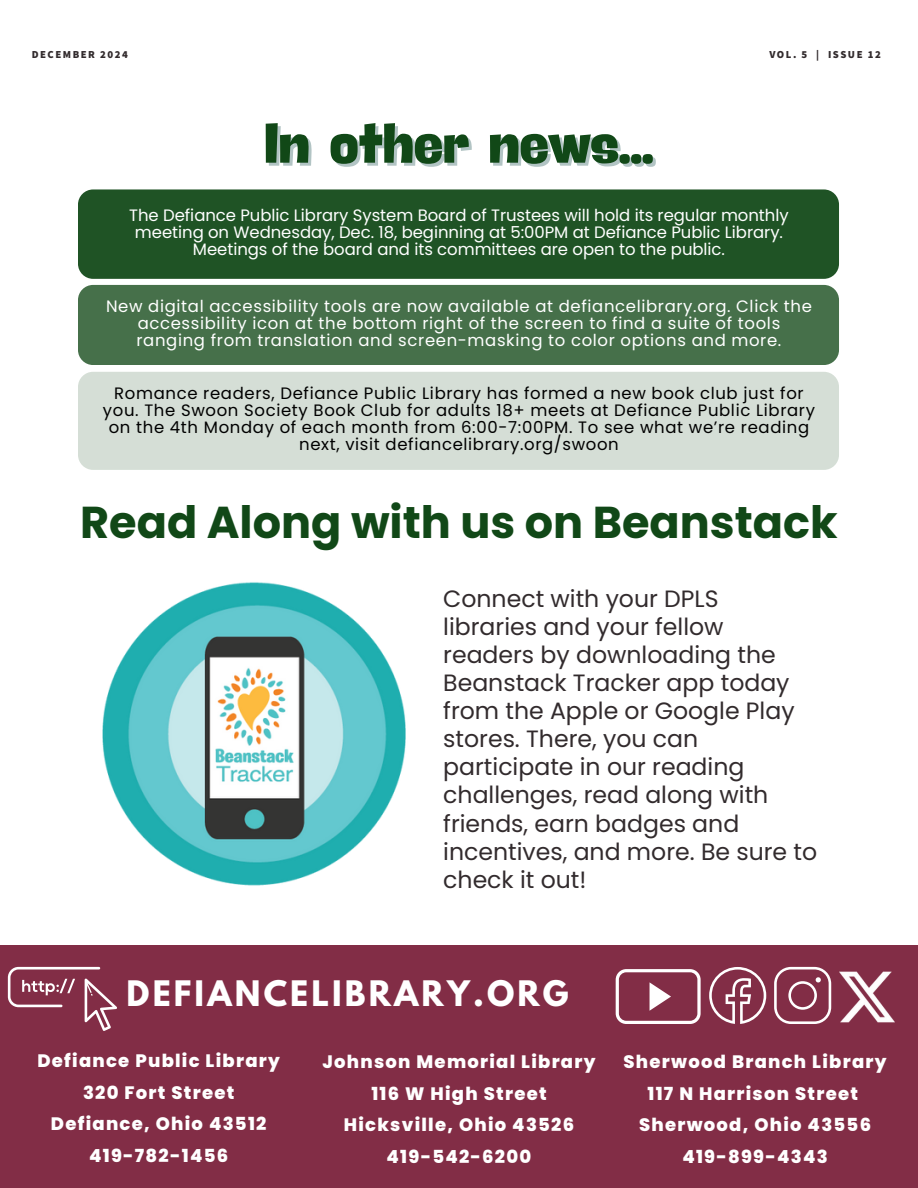
<style>
.page{position:relative;width:918px;height:1188px;background:#fff}
.page>*{position:absolute;margin:0;border:0;box-sizing:border-box;transform-origin:0 0}
.t1{font:56.55px "Negrita Pro";color:#114817}
.t2{font:700 44.55px "Poppins";color:#114817}
.t3{font:700 31.2px "League Spartan";letter-spacing:.1em;color:#fff}
.t4{font:23.55px/28px "Poppins";color:#322b2d}
.t5{font:800 18px/31.5px "Poppins";letter-spacing:.07em;color:#fff;text-align:center}
.t6{font:16.5px/16.8px "Poppins";letter-spacing:.04em;color:#000;text-align:center}
.t7{font:16.5px/16.8px "Poppins";letter-spacing:.04em;color:#fff;text-align:center}
.t8{font:16.5px/16.8px "Poppins";letter-spacing:-.005em;color:#fff;text-align:center}
.t9{font:900 10.8px "Mada";letter-spacing:.14em;color:#322b2d}
.t10{font:900 10.65px "Mada";letter-spacing:.14em;color:#322b2d}
</style>
<div class="page">
<div style="left:0;top:945px;width:918px;height:243px;background:#822d46"></div>
<div style="left:78px;top:189px;width:761px;height:90px;background:#1f5325;border-radius:15px"></div>
<div style="left:78px;top:285px;width:761px;height:80px;background:#46704a;border-radius:15px"></div>
<div style="left:78px;top:372px;width:761px;height:98px;background:#d5ded6;border-radius:15px"></div>
<svg style="left:8px;top:967px;width:109px;height:64px"></svg>
<svg style="left:709px;top:967px;width:57px;height:57px"></svg>
<svg style="left:774px;top:967px;width:57px;height:57px"></svg>
<svg style="left:616px;top:969px;width:85px;height:55px"></svg>
<img style="left:839px;top:971px;width:55px;height:52px">
<img style="left:102px;top:582px;width:304px;height:304px">
<p class="t9" style="left:32px;top:48px;width:98px">DECEMBER 2024</p>
<p class="t10" style="left:769px;top:49px;width:113px">VOL. 5 | ISSUE 12</p>
<h2 class="t1" style="left:265px;top:120px;width:390px">In other news...</h2>
<p class="t8" style="left:129px;top:207px;width:661px">The Defiance Public Library System Board of Trustees will hold its regular monthly meeting on Wednesday, Dec. 18, beginning at 5:00PM at Defiance Public Library.<br>Meetings of the board and its committees are open to the public.</p>
<p class="t7" style="left:106px;top:298px;width:707px">New digital accessibility tools are now available at defiancelibrary.org. Click the accessibility icon at the bottom right of the screen to find a suite of tools ranging from translation and screen-masking to color options and more.</p>
<p class="t6" style="left:103px;top:385px;width:714px">Romance readers, Defiance Public Library has formed a new book club just for you. The Swoon Society Book Club for adults 18+ meets at Defiance Public Library on the 4th Monday of each month from 6:00-7:00PM. To see what we’re reading next, visit defiancelibrary.org/swoon</p>
<p class="t2" style="left:80px;top:491px;width:759px">Read Along with us on Beanstack</p>
<p class="t4" style="left:443px;top:584px;width:375px">Connect with your DPLS libraries and your fellow readers by downloading the<br>Beanstack Tracker app today from the Apple or Google Play stores. There, you can participate in our reading challenges, read along with friends, earn badges and incentives, and more. Be sure to check it out!</p>
<p class="t3" style="left:127px;top:978px;width:444px">DEFIANCELIBRARY.ORG</p>
<p class="t5" style="left:37px;top:1045px;width:244px">Defiance Public Library<br>320 Fort Street<br>Defiance, Ohio 43512<br>419-782-1456</p>
<h1 class="t5" style="left:322px;top:1046px;width:275px">Johnson Memorial Library<br>116 W High Street<br>Hicksville, Ohio 43526<br>419-542-6200</h1>
<p class="t5" style="left:624px;top:1046px;width:265px">Sherwood Branch Library<br>117 N Harrison Street<br>Sherwood, Ohio 43556<br>419-899-4343</p>
</div>
